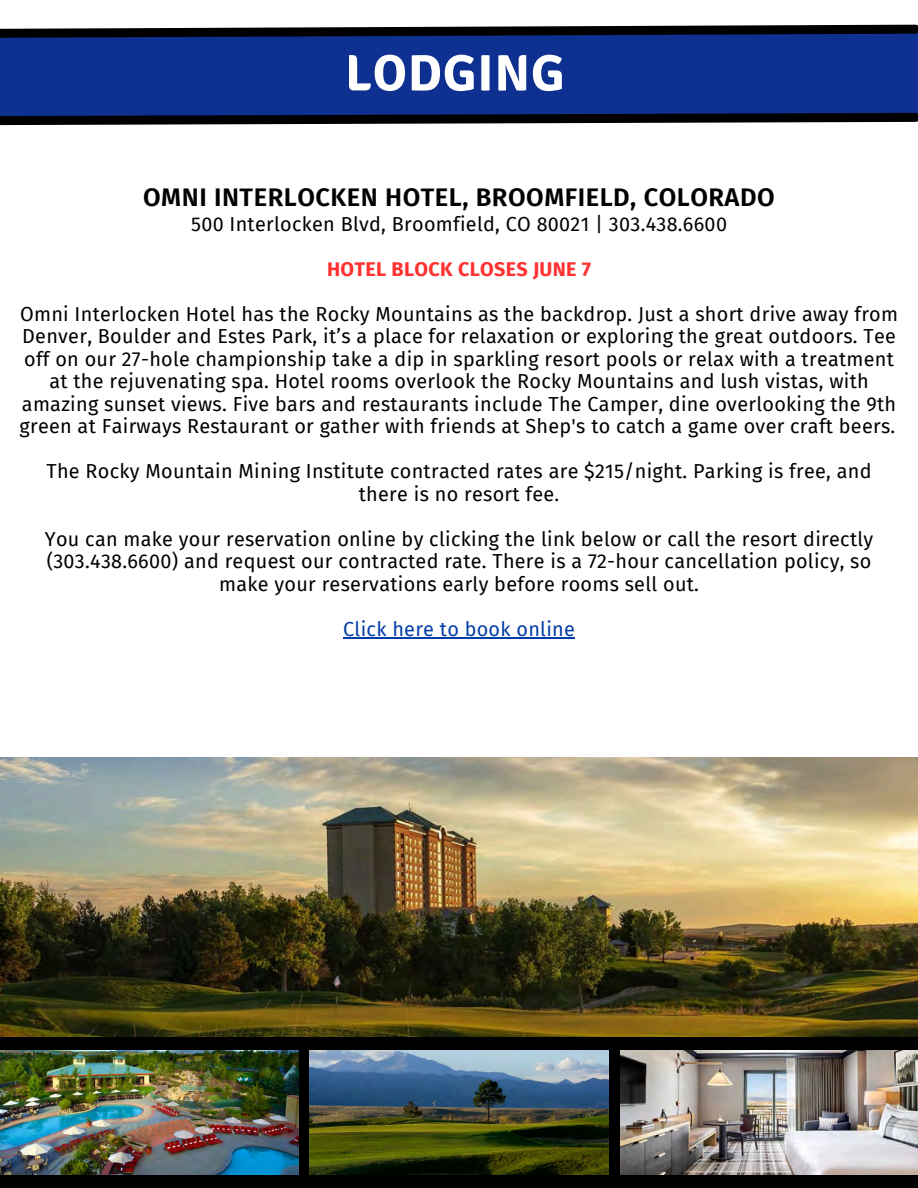
<style>
.page{position:relative;width:918px;height:1188px;background:#fff}
.page>*{position:absolute;margin:0;border:0;box-sizing:border-box;transform-origin:0 0}
.t1{font:700 51px "Signika";letter-spacing:.02em;color:#fff}
.t2{font:600 25.5px "Fira Sans";letter-spacing:.02em;color:#000}
.t3{font:19.8px/22.5px "Fira Sans";letter-spacing:.015em;color:#000;text-align:center}
.t4{font:700 19.8px "Fira Sans";letter-spacing:.015em;color:#ff3131}
.t5{font:19.8px "Fira Sans";letter-spacing:.015em;color:#023ca6}
</style>
<div class="page">
<div style="left:0;top:843px;width:918px;height:345px;background:#000"></div>
<img style="left:0;top:758px;width:918px;height:279px">
<img style="left:0;top:1051px;width:298px;height:123px">
<img style="left:310px;top:1051px;width:299px;height:123px">
<img style="left:620px;top:1051px;width:298px;height:123px">
<div style="left:0;top:33px;width:918px;height:84px;background:#0d3091"></div>
<svg style="left:0;top:112px;width:918px;height:14px"></svg>
<svg style="left:0;top:24px;width:918px;height:14px"></svg>
<hr style="left:343px;top:637px;width:232px;height:1px;background:#023ca6">
<p class="t1" style="left:345px;top:42px;width:221px">LODGING</p>
<p class="t2" style="left:143px;top:182px;width:633px">OMNI INTERLOCKEN HOTEL, BROOMFIELD, COLORADO</p>
<p class="t3" style="left:191px;top:213px;width:537px">500 Interlocken Blvd, Broomfield, CO 80021 | 303.438.6600</p>
<p class="t4" style="left:327px;top:257px;width:266px">HOTEL BLOCK CLOSES JUNE 7</p>
<p class="t3" style="left:20px;top:303px;width:880px">Omni Interlocken Hotel has the Rocky Mountains as the backdrop. Just a short drive away from Denver, Boulder and Estes Park, it’s a place for relaxation or exploring the great outdoors. Tee off on our 27-hole championship take a dip in sparkling resort pools or relax with a treatment at the rejuvenating spa. Hotel rooms overlook the Rocky Mountains and lush vistas, with amazing sunset views. Five bars and restaurants include The Camper, dine overlooking the 9th green at Fairways Restaurant or gather with friends at Shep's to catch a game over craft beers.</p>
<p class="t3" style="left:47px;top:461px;width:827px">The Rocky Mountain Mining Institute contracted rates are $215/night. Parking is free, and there is no resort fee.</p>
<p class="t3" style="left:45px;top:528px;width:830px">You can make your reservation online by clicking the link below or call the resort directly (303.438.6600) and request our contracted rate. There is a 72-hour cancellation policy, so make your reservations early before rooms sell out.</p>
<p class="t5" style="left:343px;top:617px;width:233px">Click here to book online</p>
</div>
